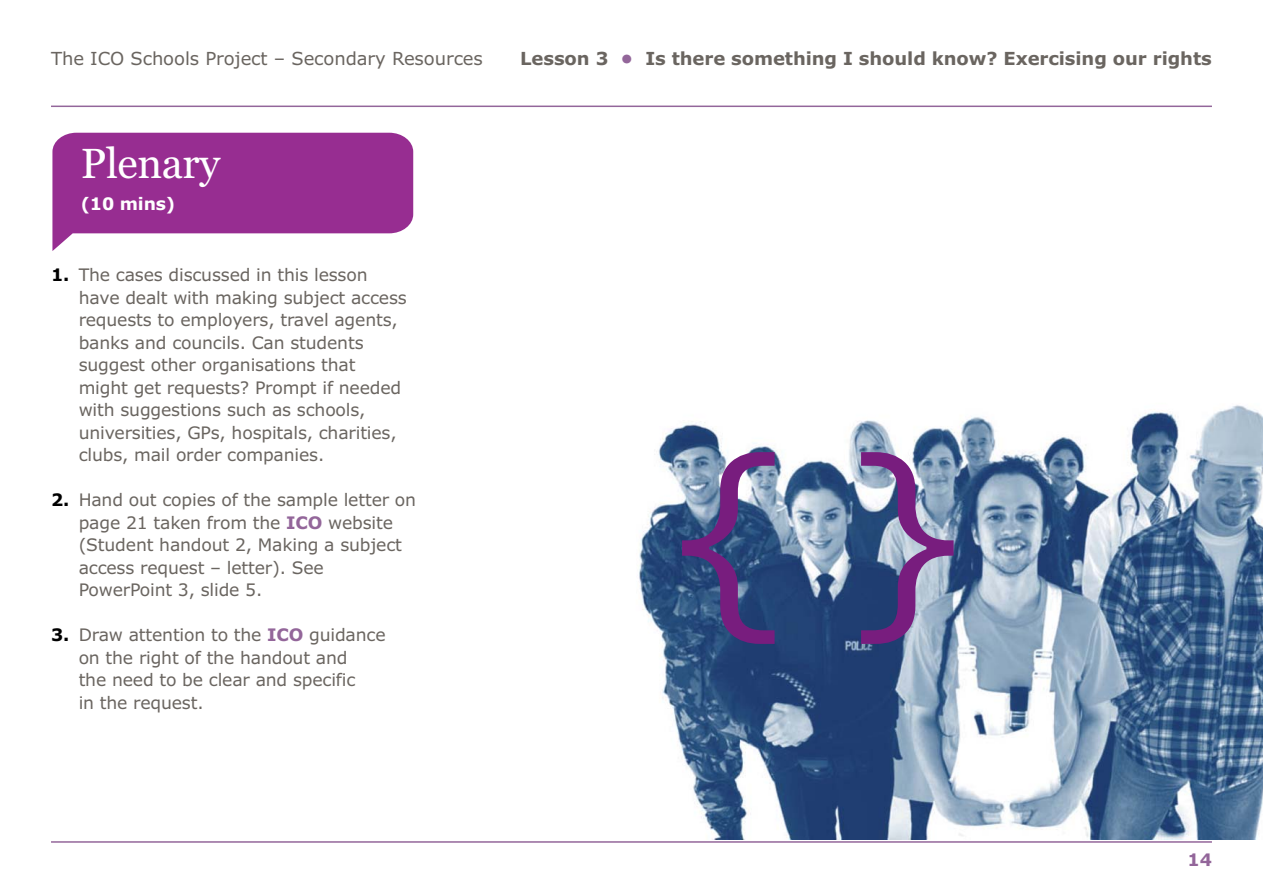
<style>
.page{position:relative;width:1263px;height:893px;background:#fff}
.page>*{position:absolute;margin:0;border:0;box-sizing:border-box;transform-origin:0 0}
.t1{font:42px "Georgia";letter-spacing:-.01em;color:#fff}
.t2{font:700 18px "Verdana";letter-spacing:-.005em;color:#6a6560}
.t3{font:18px "Verdana";letter-spacing:-.005em;color:#6a6560}
.t4{font:17.25px/22.5px "Verdana";letter-spacing:-.01em;color:#6a6560}
.t5{font:700 17.25px "Verdana";letter-spacing:-.01em;color:#fff}
.t6{font:700 17.25px "Verdana";color:#93669a}
.s1{color:#93669a}
.s2{font-weight:700;color:#000}
.s3{font-weight:700;color:#93669a}
</style>
<div class="page">
<img style="left:639px;top:405px;width:624px;height:435px">
<svg style="left:682px;top:452px;width:271px;height:192px;background:#686f9c"></svg>
<hr style="left:51px;top:106px;width:1161px;height:1px;background:#93669a">
<hr style="left:51px;top:841px;width:1161px;height:2px;background:#93669a">
<svg style="left:52px;top:133px;width:361px;height:118px;background:#a74da2"></svg>
<p class="t3" style="left:51px;top:51px;width:433px">The ICO Schools Project – Secondary Resources</p>
<p class="t2" style="left:520px;top:51px;width:693px">Lesson 3 <span class="s1">•</span> Is there something I should know? Exercising our rights</p>
<h1 class="t1" style="left:81px;top:147px;width:141px">Plenary</h1>
<p class="t5" style="left:81px;top:197px;width:96px">(10 mins)</p>
<p class="t4" style="left:79px;top:265px;width:330px;text-indent:-28px"><span class="s2">1.</span> The cases discussed in this lesson have dealt with making subject access requests to employers, travel agents, banks and councils. Can students suggest other organisations that might get requests? Prompt if needed with suggestions such as schools, universities, GPs, hospitals, charities, clubs, mail order companies.</p>
<p class="t4" style="left:79px;top:490px;width:339px;text-indent:-28px"><span class="s2">2.</span> Hand out copies of the sample letter on page 21 taken from the <span class="s3">ICO</span> website (Student handout 2, Making a subject access request – letter). See<br>PowerPoint 3, slide 5.</p>
<p class="t4" style="left:79px;top:625px;width:308px;text-indent:-28px"><span class="s2">3.</span> Draw attention to the <span class="s3">ICO</span> guidance on the right of the handout and<br>the need to be clear and specific<br>in the request.</p>
<p class="t6" style="left:1187px;top:853px;width:26px">14</p>
</div>
